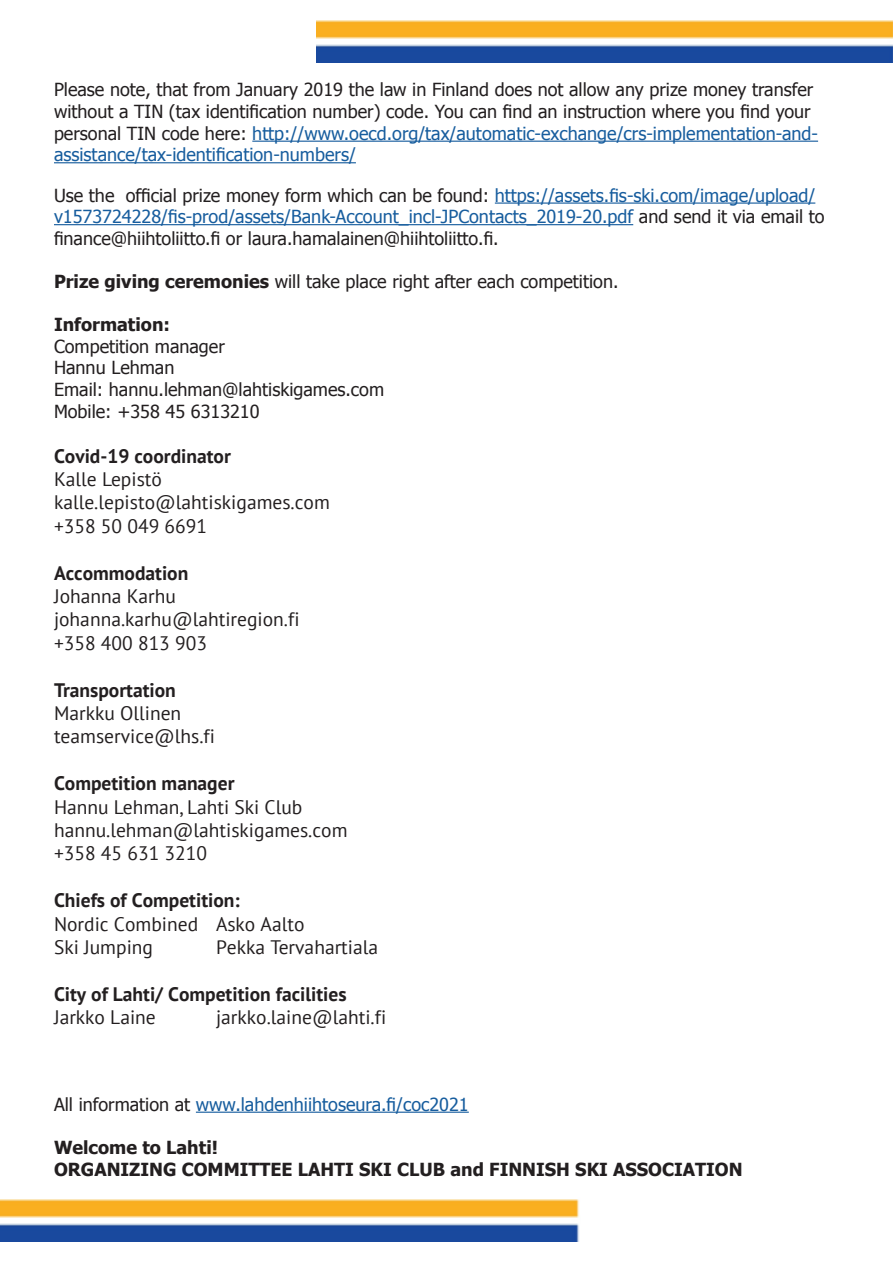
<style>
.page{position:relative;width:893px;height:1263px;background:#fff}
.page>*{position:absolute;margin:0;border:0;box-sizing:border-box;transform-origin:0 0}
.t1{font:19.5px/23.4px "PT Sans";color:#231f20}
.t2{font:700 19.5px/23.4px "PT Sans";color:#231f20}
.t3{font:18px/21.6px "Tahoma";color:#231f20}
.t4{font:700 18px "Tahoma";color:#231f20}
.t5{font:18px "Tahoma";color:#175d9e}
.s1{color:#175d9e}
.s2{font-weight:700}
.s3{font-weight:400}
.s4{color:#231f20}
</style>
<div class="page">
<img style="left:0;top:1199px;width:579px;height:43px">
<hr style="left:252px;top:141px;width:566px;height:1px;background:#175d9e">
<hr style="left:54px;top:162px;width:302px;height:1px;background:#175d9e">
<img style="left:316px;top:20px;width:577px;height:43px">
<hr style="left:495px;top:202px;width:320px;height:2px;background:#175d9e">
<hr style="left:54px;top:224px;width:579px;height:1px;background:#175d9e">
<hr style="left:196px;top:1111px;width:273px;height:2px;background:#175d9e">
<p class="t3" style="left:54px;top:78px;width:766px">Please note, that from January 2019 the law in Finland does not allow any prize money transfer without a TIN (tax identification number) code. You can find an instruction where you find your personal TIN code here: <span class="s1">http://www.oecd.org/tax/automatic-exchange/crs-implementation-and&shy;assistance/tax-identification-numbers/</span></p>
<p class="t3" style="left:54px;top:183px;width:772px">Use the official prize money form which can be found: <span class="s1">https://assets.fis-ski.com/image/upload/ v1573724228/fis-prod/assets/Bank-Account_incl-JPContacts_2019-20.pdf</span> and send it via email to finance@hiihtoliitto.fi or laura.hamalainen@hiihtoliitto.fi.</p>
<p class="t3" style="left:54px;top:270px;width:566px"><span class="s2">Prize giving ceremonies</span> will take place right after each competition.</p>
<p class="t4" style="left:54px;top:312px;width:118px">Information:</p>
<p class="t3" style="left:54px;top:335px;width:172px">Competition manager</p>
<p class="t3" style="left:54px;top:356px;width:122px">Hannu Lehman</p>
<p class="t3" style="left:54px;top:378px;width:332px">Email: hannu.lehman@lahtiskigames.com</p>
<p class="t3" style="left:54px;top:399px;width:207px">Mobile: +358 45 6313210</p>
<p class="t2" style="left:54px;top:444px;width:178px">Covid-19 coordinator</p>
<p class="t1" style="left:54px;top:467px;width:109px">Kalle Lepistö</p>
<p class="t1" style="left:54px;top:490px;width:277px">kalle.lepisto@lahtiskigames.com</p>
<p class="t1" style="left:54px;top:514px;width:154px">+358 50 049 6691</p>
<p class="t2" style="left:54px;top:561px;width:136px">Accommodation<br><span class="s3">Johanna Karhu</span></p>
<p class="t1" style="left:54px;top:607px;width:247px">johanna.karhu@lahtiregion.fi</p>
<p class="t1" style="left:54px;top:631px;width:154px">+358 400 813 903</p>
<p class="t2" style="left:54px;top:678px;width:123px">Transportation</p>
<p class="t1" style="left:54px;top:701px;width:163px">Markku Ollinen teamservice@lhs.fi</p>
<p class="t2" style="left:54px;top:771px;width:182px">Competition manager</p>
<p class="t1" style="left:54px;top:795px;width:250px">Hannu Lehman, Lahti Ski Club</p>
<p class="t1" style="left:54px;top:818px;width:295px">hannu.lehman@lahtiskigames.com</p>
<p class="t1" style="left:54px;top:841px;width:154px">+358 45 631 3210</p>
<p class="t2" style="left:54px;top:888px;width:187px">Chiefs of Competition:</p>
<p class="t1" style="left:54px;top:912px;width:252px">Nordic Combined Asko Aalto</p>
<p class="t1" style="left:54px;top:935px;width:101px">Ski Jumping</p>
<p class="t1" style="left:216px;top:935px;width:164px">Pekka Tervahartiala</p>
<p class="t2" style="left:54px;top:982px;width:294px">City of Lahti/ Competition facilities</p>
<p class="t1" style="left:54px;top:1005px;width:103px">Jarkko Laine</p>
<p class="t1" style="left:216px;top:1005px;width:172px">jarkko.laine@lahti.fi</p>
<p class="t5" style="left:54px;top:1092px;width:416px"><span class="s4">All information at</span> www.lahdenhiihtoseura.fi/coc2021</p>
<p class="t4" style="left:54px;top:1135px;width:165px">Welcome to Lahti!</p>
<p class="t4" style="left:54px;top:1156px;width:690px">ORGANIZING COMMITTEE LAHTI SKI CLUB and FINNISH SKI ASSOCIATION</p>
</div>
